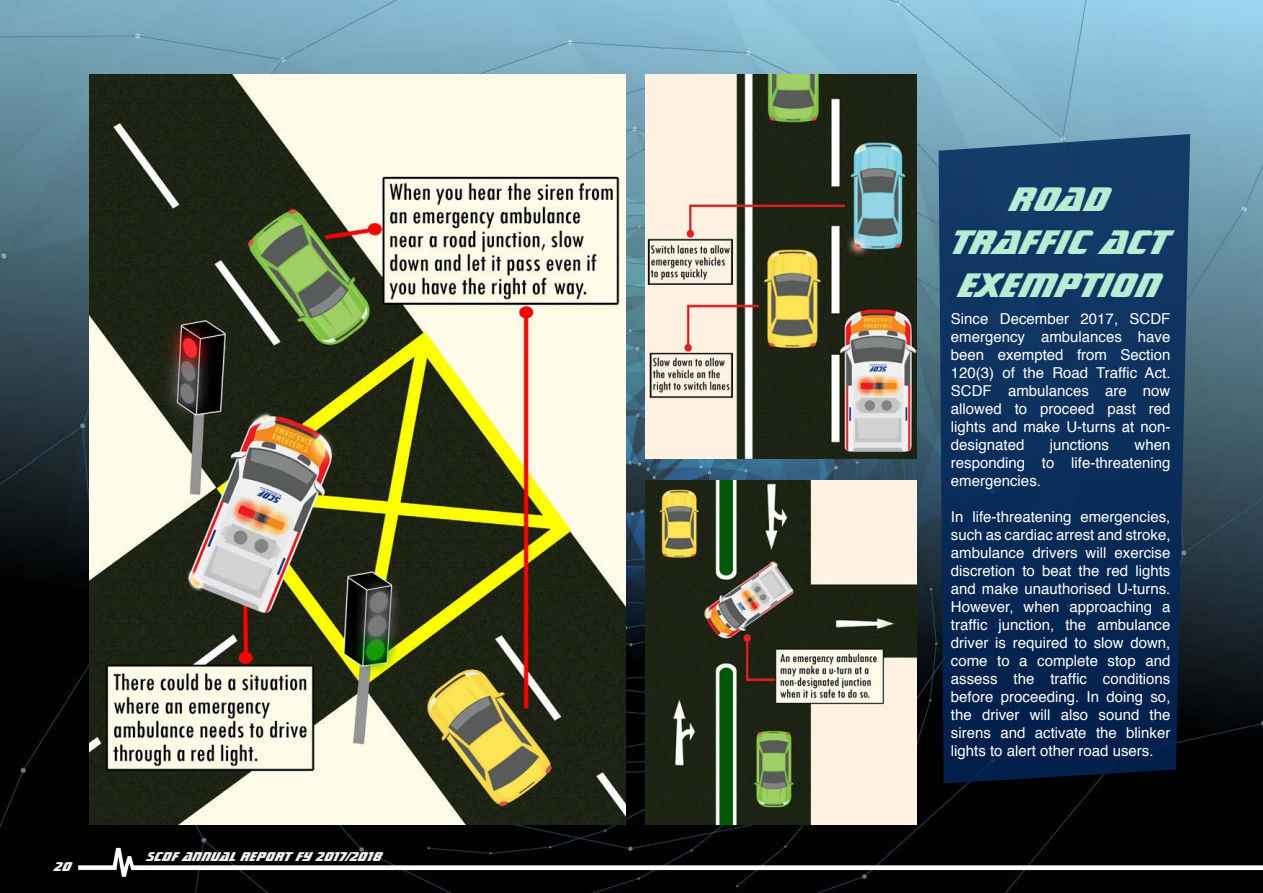
<style>
.page{position:relative;width:1263px;height:893px;background:#fff}
.page>*{position:absolute;margin:0;border:0;box-sizing:border-box;transform-origin:0 0}
.t1{font:800 36px/43.2px "Star Trek Gen BT";color:#baebd5;text-align:center}
.t2{font:15px/18px "Helvetica";color:#fff;text-align:justify}
.t3{font:800 13.5px "Star Trek Gen BT";color:#f0f0f1}
</style>
<div class="page">
<img style="left:0;top:0;width:1263px;height:893px">
<img style="left:645px;top:75px;width:271px;height:384px">
<img style="left:645px;top:480px;width:271px;height:345px">
<img style="left:89px;top:74px;width:537px;height:751px">
<svg style="left:939px;top:134px;width:251px;height:649px;background:#0d2f59"></svg>
<img style="left:0;top:839px;width:1262px;height:53px">
<p class="t3" style="left:55px;top:857px;width:19px">20</p>
<p class="t3" style="left:147px;top:848px;width:237px">SCDF ANNUAL REPORT FY 2017/2018</p>
<p class="t1" style="left:952px;top:176px;width:219px">ROAD<br>TRAFFIC ACT<br>EXEMPTION</p>
<p class="t2" style="left:951px;top:310px;width:221px">Since December 2017, SCDF emergency ambulances have been exempted from Section 120(3) of the Road Traffic Act.<br>SCDF ambulances are now allowed to proceed past red lights and make U-turns at non&shy;designated</p>
<p class="t2" style="left:951px;top:436px;width:221px;text-indent:184px">when responding to life-threatening emergencies.</p>
<p class="t2" style="left:951px;top:508px;width:221px">In life-threatening emergencies, such as cardiac arrest and stroke, ambulance drivers will exercise discretion to beat the red lights and make unauthorised U-turns.<br>However, when approaching a traffic junction, the ambulance driver is required to slow down, come to a complete stop and assess the traffic conditions before proceeding. In doing so, the driver will also sound the sirens and activate the blinker lights to alert other road users.</p>
<p class="t2" style="left:1050px;top:436px;width:61px">junctions</p>
</div>
